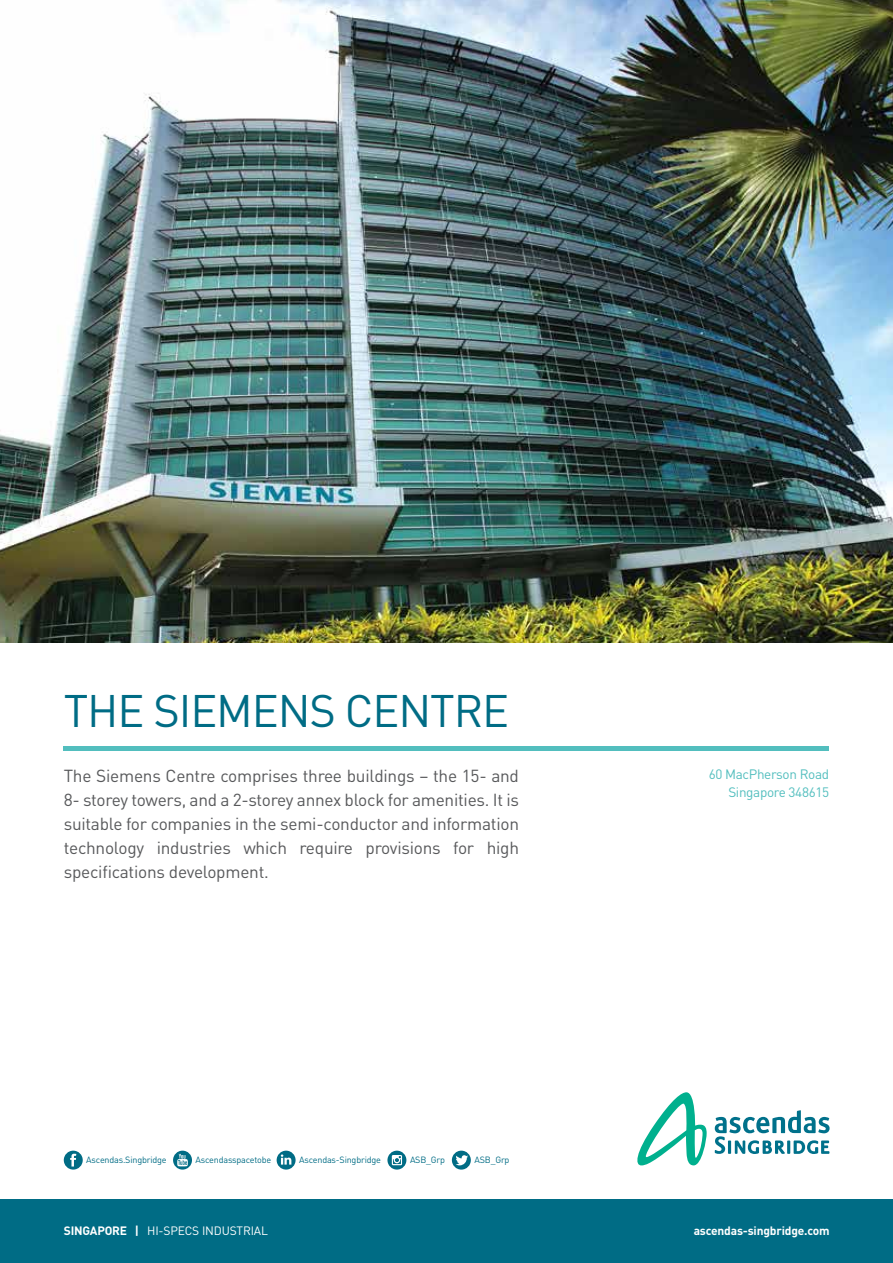
<style>
.page{position:relative;width:893px;height:1263px;background:#fff}
.page>*{position:absolute;margin:0;border:0;box-sizing:border-box;transform-origin:0 0}
.t1{font:45px "DINOT";letter-spacing:-.025em;color:#006c85}
.t2{font:17.25px/24px "DINOT";letter-spacing:-.015em;color:#58595b;text-align:justify}
.t3{font:13.5px/18px "DINOT";letter-spacing:-.025em;color:#52bebe;text-align:right}
.t4{font:12px "DINOT";letter-spacing:-.015em;color:#fff}
.t5{font:700 12px "DINOT";letter-spacing:-.015em;color:#fff}
.t6{font:9px "DINOT";letter-spacing:-.02em;color:#006c85}
.s1{font-weight:700}
</style>
<div class="page">
<img style="left:0;top:0;width:893px;height:642px">
<div style="left:0;top:1199px;width:893px;height:64px;background:#006c85"></div>
<hr style="left:64px;top:746px;width:765px;height:4px;background:#52bebe">
<svg style="left:64px;top:1151px;width:19px;height:18px"></svg>
<svg style="left:387px;top:1151px;width:19px;height:18px"></svg>
<svg style="left:277px;top:1151px;width:19px;height:18px"></svg>
<svg style="left:452px;top:1151px;width:19px;height:18px"></svg>
<svg style="left:173px;top:1151px;width:19px;height:18px"></svg>
<svg style="left:715px;top:1110px;width:115px;height:44px"></svg>
<svg style="left:637px;top:1092px;width:70px;height:73px"></svg>
<h1 class="t1" style="left:64px;top:680px;width:447px">THE SIEMENS CENTRE</h1>
<p class="t2" style="left:64px;top:763px;width:457px">The Siemens Centre comprises three buildings – the 15- and 8- storey towers, and a 2-storey annex block for amenities. It is suitable for companies in the semi-conductor and information technology industries which require provisions for high specifications development.</p>
<p class="t3" style="left:709px;top:765px;width:122px">60 MacPherson Road<br>Singapore 348615</p>
<p class="t6" style="left:86px;top:1154px;width:82px">Ascendas.Singbridge</p>
<p class="t6" style="left:196px;top:1154px;width:77px">Ascendasspacetobe</p>
<p class="t6" style="left:299px;top:1154px;width:83px">Ascendas-Singbridge</p>
<p class="t6" style="left:410px;top:1154px;width:37px">ASB_Grp</p>
<p class="t6" style="left:474px;top:1154px;width:37px">ASB_Grp</p>
<p class="t4" style="left:64px;top:1222px;width:206px"><span class="s1">SINGAPORE |</span> HI-SPECS INDUSTRIAL</p>
<p class="t5" style="left:694px;top:1222px;width:138px">ascendas-singbridge.com</p>
</div>
